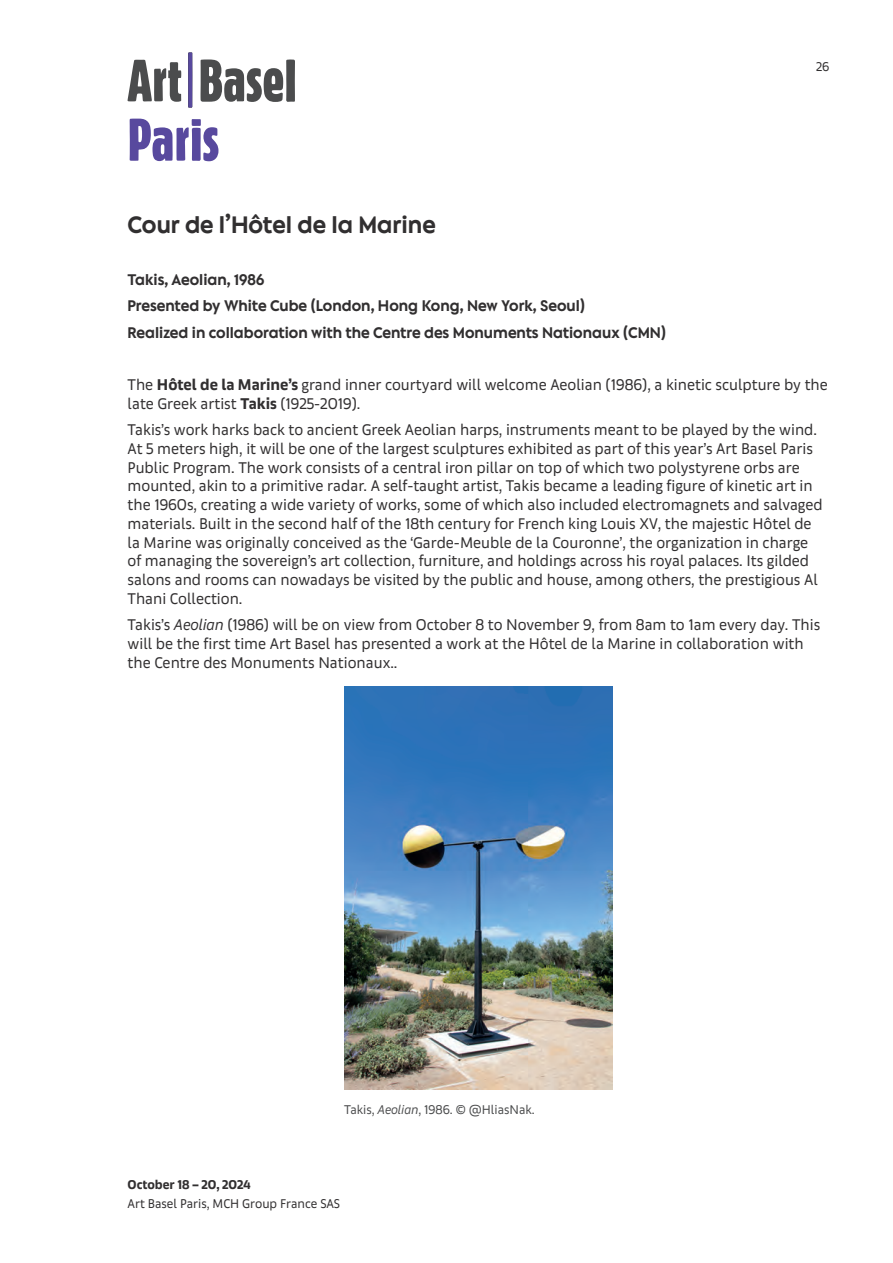
<style>
.page{position:relative;width:893px;height:1263px;background:#fff}
.page>*{position:absolute;margin:0;border:0;box-sizing:border-box;transform-origin:0 0}
.Crosshead_EN{font:700 25.5px "Art Basel Headline";color:#312f30}
.Crosshead_EN-2{font:16.5px/18.8px "Art Basel Text";color:#312f30}
.Crosshead_EN-3{font:700 16.5px "Art Basel Headline";color:#312f30}
.t1{font:13.5px "Art Basel Text";color:#312f30}
.Crosshead_EN-4{font:13.5px "Art Basel Text";color:#4b4c4d}
.t2{font:700 13.5px "Art Basel Text";color:#312f30}
.s1{font-weight:700}
.s2{font-style:italic}
</style>
<div class="page">
<svg style="left:128px;top:60px;width:53px;height:42px"></svg>
<svg style="left:201px;top:59px;width:94px;height:43px"></svg>
<svg style="left:130px;top:119px;width:88px;height:42px"></svg>
<svg style="left:188px;top:53px;width:4px;height:54px"></svg>
<img style="left:344px;top:686px;width:269px;height:404px">
<p class="Crosshead_EN" style="left:128px;top:209px;width:310px">Cour de l’Hôtel de la Marine</p>
<p class="t1" style="left:816px;top:59px;width:15px">26</p>
<p class="Crosshead_EN-3" style="left:128px;top:270px;width:138px">Takis, Aeolian, 1986</p>
<p class="Crosshead_EN-3" style="left:128px;top:296px;width:459px">Presented by White Cube (London, Hong Kong, New York, Seoul)</p>
<p class="Crosshead_EN-3" style="left:128px;top:322px;width:540px">Realized in collaboration with the Centre des Monuments Nationaux (CMN)</p>
<p class="Crosshead_EN-2" style="left:128px;top:375px;width:702px">The <span class="s1">Hôtel de la Marine’s</span> grand inner courtyard will welcome Aeolian (1986), a kinetic sculpture by the late Greek artist <span class="s1">Takis</span> (1925-2019).</p>
<p class="Crosshead_EN-2" style="left:128px;top:420px;width:697px">Takis’s work harks back to ancient Greek Aeolian harps, instruments meant to be played by the wind.<br>At 5 meters high, it will be one of the largest sculptures exhibited as part of this year’s Art Basel Paris Public Program. The work consists of a central iron pillar on top of which two polystyrene orbs are mounted, akin to a primitive radar. A self-taught artist, Takis became a leading figure of kinetic art in the 1960s, creating a wide variety of works, some of which also included electromagnets and salvaged materials. Built in the second half of the 18th century for French king Louis XV, the majestic Hôtel de la Marine was originally conceived as the ‘Garde-Meuble de la Couronne’, the organization in charge of managing the sovereign’s art collection, furniture, and holdings across his royal palaces. Its gilded salons and rooms can nowadays be visited by the public and house, among others, the prestigious Al Thani Collection.</p>
<p class="Crosshead_EN-2" style="left:128px;top:615px;width:694px">Takis’s <span class="s2">Aeolian</span> (1986) will be on view from October 8 to November 9, from 8am to 1am every day. This will be the first time Art Basel has presented a work at the Hôtel de la Marine in collaboration with the Centre des Monuments Nationaux..</p>
<p class="Crosshead_EN-4" style="left:344px;top:1102px;width:192px">Takis, <span class="s2">Aeolian</span>, 1986. © @HliasNak.</p>
<p class="t2" style="left:128px;top:1176px;width:125px">October 18 – 20, 2024</p>
<p class="t1" style="left:128px;top:1195px;width:214px">Art Basel Paris, MCH Group France SAS</p>
</div>
